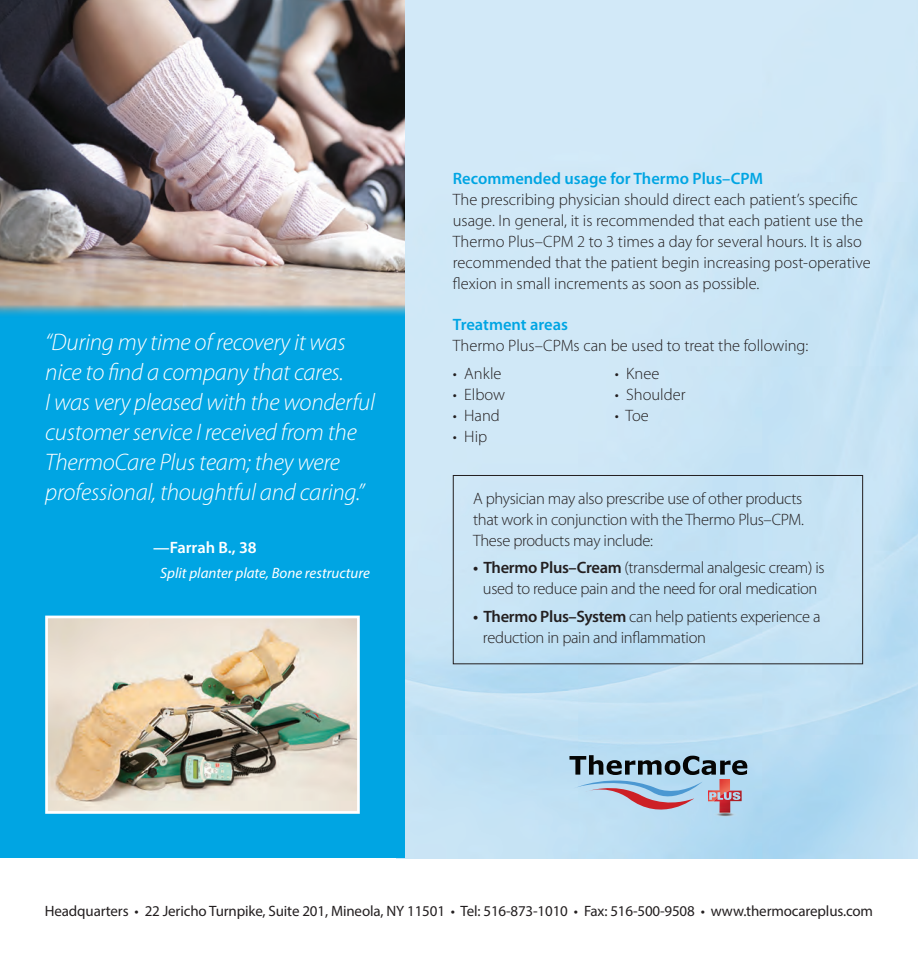
<style>
.page{position:relative;width:918px;height:972px;background:#fff}
.page>*{position:absolute;margin:0;border:0;box-sizing:border-box;transform-origin:0 0}
.t1{font:italic 300 24px/30px "Myriad Pro";letter-spacing:-.01em;color:#fff}
.t2{font:300 16.5px/21px "Myriad Pro";color:#231f20}
.t3{font:300 16.5px/21px "Myriad Pro";letter-spacing:-.02em;color:#231f20;text-align:center}
.t4{font:600 16.5px "Myriad Pro";color:#fff}
.t5{font:15px "Myriad Pro";letter-spacing:-.01em;color:#231f20}
.t6{font:italic 15px "Myriad Pro";color:#fff}
.s1{font-weight:600;color:#00a5e3}
.s2{font-weight:600}
</style>
<div class="page">
<div style="left:0;top:261px;width:405px;height:597px;background:#00a5e3"></div>
<svg style="left:569px;top:755px;width:178px;height:69px;background:#9eb4c8"></svg>
<img style="left:708px;top:779px;width:22px;height:22px">
<img style="left:714px;top:791px;width:28px;height:22px">
<img style="left:0;top:0;width:405px;height:316px">
<div style="left:453px;top:475px;width:410px;height:189px;border:1px solid #231f20"></div>
<img style="left:49px;top:620px;width:307px;height:190px">
<div style="left:45px;top:616px;width:315px;height:198px;border:3px solid #fff"></div>
<p class="t1" style="left:45px;top:328px;width:331px">“During my time of recovery it was nice to find a company that cares.<br>I was very pleased with the wonderful customer service I received from the ThermoCare Plus team; they were professional, thoughtful and caring.”</p>
<p class="t4" style="left:153px;top:538px;width:105px">—Farrah B., 38</p>
<p class="t6" style="left:160px;top:564px;width:211px">Split planter plate, Bone restructure</p>
<p class="t2" style="left:453px;top:168px;width:419px"><span class="s1">Recommended usage for Thermo Plus–CPM<br></span>The prescribing physician should direct each patient’s specific usage. In general, it is recommended that each patient use the Thermo Plus–CPM 2 to 3 times a day for several hours. It is also recommended that the patient begin increasing post-operative flexion in small increments as soon as possible.</p>
<p class="t2" style="left:453px;top:315px;width:357px"><span class="s1">Treatment areas<br></span>Thermo Plus–CPMs can be used to treat the following:</p>
<p class="t2" style="left:453px;top:363px;width:50px">• Ankle</p>
<p class="t2" style="left:615px;top:363px;width:46px">• Knee</p>
<p class="t2" style="left:453px;top:384px;width:54px">• Elbow</p>
<p class="t2" style="left:615px;top:384px;width:72px">• Shoulder</p>
<p class="t2" style="left:453px;top:405px;width:49px">• Hand</p>
<p class="t2" style="left:615px;top:405px;width:35px">• Toe</p>
<p class="t2" style="left:453px;top:426px;width:36px">• Hip</p>
<p class="t2" style="left:473px;top:488px;width:332px;text-align:justify">A physician may also prescribe use of other products that work in conjunction with the Thermo Plus–CPM.<br>These products may include:</p>
<p class="t3" style="left:473px;top:558px;width:353px"><span class="s2">• Thermo Plus–Cream</span> (transdermal analgesic cream) is used to reduce pain and the need for oral medication</p>
<p class="t3" style="left:483px;top:606px;width:339px;text-align:left;text-indent:-10px"><span class="s2">• Thermo Plus–System</span> can help patients experience a reduction in pain and inflammation</p>
<p class="t5" style="left:45px;top:902px;width:830px">Headquarters • 22 Jericho Turnpike, Suite 201, Mineola, NY 11501 • Tel: 516-873-1010 • Fax: 516-500-9508 • www.thermocareplus.com</p>
</div>
